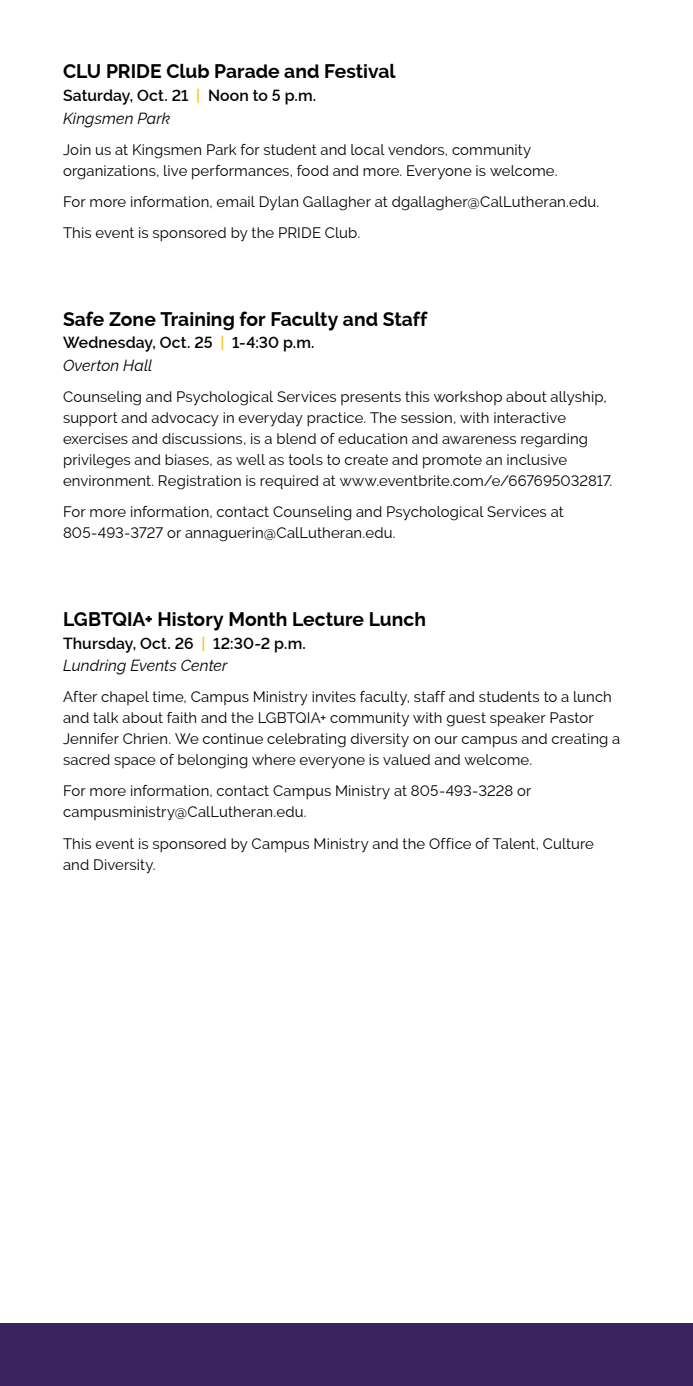
<style>
.page{position:relative;width:693px;height:1386px;background:#fff}
.page>*{position:absolute;margin:0;border:0;box-sizing:border-box;transform-origin:0 0}
.t1{font:700 19.25px "Raleway";color:#000}
.t2{font:600 15.75px/22.8px "Raleway";letter-spacing:.01em;color:#000}
.t3{font:14.88px/21px "Raleway";letter-spacing:.01em;color:#000}
.s1{color:#ffc222}
.s2{font-weight:400;font-style:italic}
</style>
<div class="page">
<div style="left:0;top:1323px;width:693px;height:63px;background:#3b2360"></div>
<p class="t1" style="left:63px;top:61px;width:334px">CLU PRIDE Club Parade and Festival</p>
<p class="t2" style="left:63px;top:84px;width:255px">Saturday, Oct. 21 <span class="s1">|</span> Noon to 5 p.m.<br><span class="s2">Kingsmen Park</span></p>
<p class="t3" style="left:63px;top:139px;width:496px">Join us at Kingsmen Park for student and local vendors, community organizations, live performances, food and more. Everyone is welcome.</p>
<p class="t3" style="left:63px;top:186px;width:538px;line-height:31.2px">For more information, email Dylan Gallagher at dgallagher@CalLutheran.edu.<br>This event is sponsored by the PRIDE Club.</p>
<p class="t1" style="left:63px;top:308px;width:366px">Safe Zone Training for Faculty and Staff</p>
<p class="t2" style="left:63px;top:332px;width:253px">Wednesday, Oct. 25 <span class="s1">|</span> 1-4:30 p.m.<br><span class="s2">Overton Hall</span></p>
<p class="t3" style="left:63px;top:387px;width:551px">Counseling and Psychological Services presents this workshop about allyship, support and advocacy in everyday practice. The session, with interactive exercises and discussions, is a blend of education and awareness regarding privileges and biases, as well as tools to create and promote an inclusive environment. Registration is required at www.eventbrite.com/e/667695032817.</p>
<p class="t3" style="left:63px;top:502px;width:502px">For more information, contact Counseling and Psychological Services at<br>805-493-3727 or annaguerin@CalLutheran.edu.</p>
<p class="t1" style="left:63px;top:608px;width:364px">LGBTQIA+ History Month Lecture Lunch</p>
<p class="t2" style="left:63px;top:632px;width:244px">Thursday, Oct. 26 <span class="s1">|</span> 12:30-2 p.m.<br><span class="s2">Lundring Events Center</span></p>
<p class="t3" style="left:63px;top:687px;width:559px">After chapel time, Campus Ministry invites faculty, staff and students to a lunch and talk about faith and the LGBTQIA+ community with guest speaker Pastor Jennifer Chrien. We continue celebrating diversity on our campus and creating a sacred space of belonging where everyone is valued and welcome.</p>
<p class="t3" style="left:63px;top:781px;width:470px">For more information, contact Campus Ministry at 805-493-3228 or campusministry@CalLutheran.edu.</p>
<p class="t3" style="left:63px;top:833px;width:532px">This event is sponsored by Campus Ministry and the Office of Talent, Culture and Diversity.</p>
</div>
